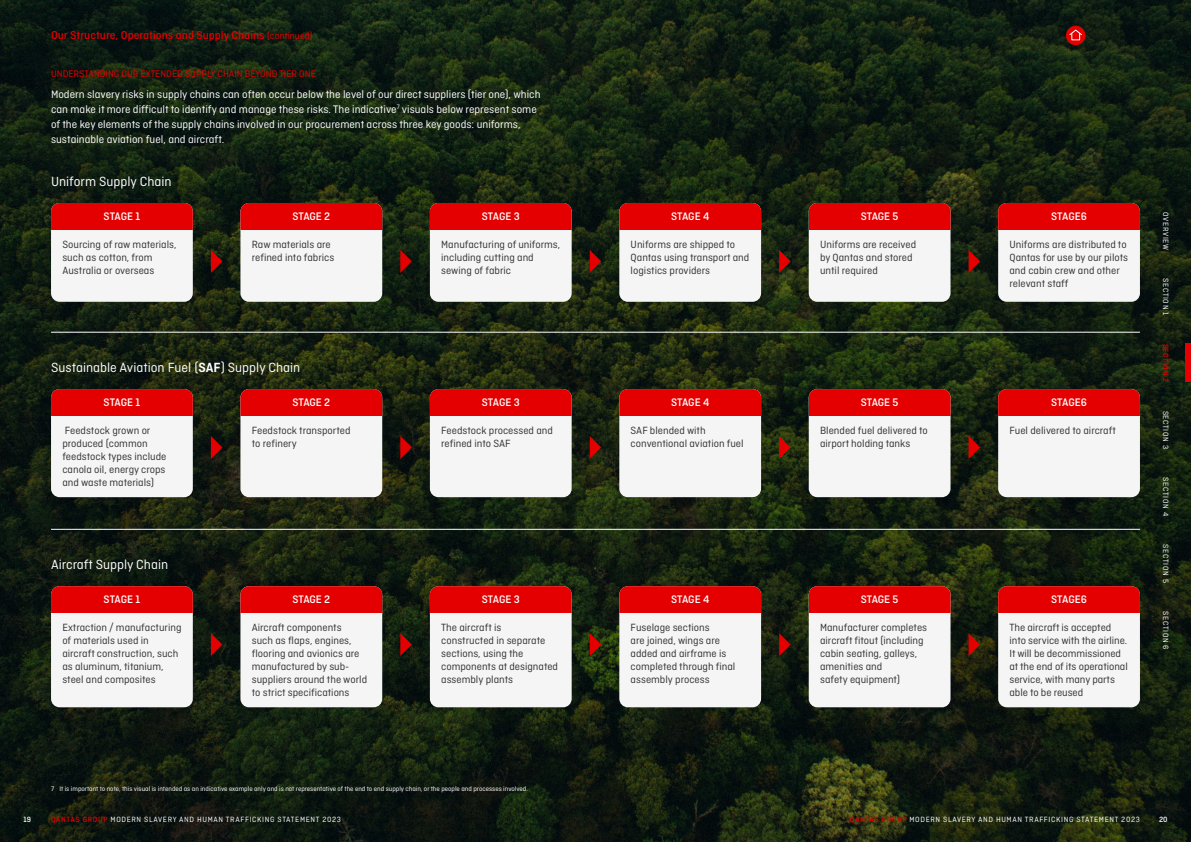
<style>
.page{position:relative;width:1191px;height:842px;background:#fff}
.page>*{position:absolute;margin:0;border:0;box-sizing:border-box;transform-origin:0 0}
.t1{font:14px "Ciutadella";color:#fff}
.t2{font:500 12px "Ciutadella";color:#e40000}
.t3{font:11.5px/15px "Ciutadella";color:#fff}
.t4{font:500 11.5px "Ciutadella";color:#fff}
.t5{font:11px/13px "Ciutadella";color:#323232}
.t6{font:10px "Ciutadella";color:#e40000}
.t7{font:8px "Ciutadella";letter-spacing:.08em;color:#fff}
.t8{font:500 8px "Ciutadella";letter-spacing:.08em;color:#e40000}
.t9{font:500 8px "Ciutadella";color:#fff}
.t10{font:7px "Ciutadella";color:#fff}
.s1{font-weight:400;font-size:10px}
.s2{font-weight:600}
.s3{font-weight:500;color:#e40000}
</style>
<div class="page">
<img style="left:0;top:0;width:1191px;height:842px">
<hr style="left:51px;top:332px;width:1089px;height:1px;background:#fff">
<hr style="left:51px;top:529px;width:1089px;height:1px;background:#fff">
<svg style="left:211px;top:250px;width:11px;height:23px"></svg>
<svg style="left:400px;top:250px;width:12px;height:23px"></svg>
<svg style="left:590px;top:250px;width:11px;height:23px"></svg>
<svg style="left:779px;top:250px;width:11px;height:23px"></svg>
<svg style="left:968px;top:250px;width:12px;height:23px"></svg>
<div style="left:51px;top:203px;width:142px;height:99px;background:#f5f5f5;border-radius:9px"></div>
<div style="left:51px;top:203px;width:142px;height:26px;background:#e40000"></div>
<div style="left:240px;top:203px;width:142px;height:99px;background:#f5f5f5;border-radius:9px"></div>
<div style="left:240px;top:203px;width:142px;height:26px;background:#e40000"></div>
<div style="left:430px;top:203px;width:141px;height:99px;background:#f5f5f5;border-radius:9px"></div>
<div style="left:430px;top:203px;width:141px;height:26px;background:#e40000"></div>
<div style="left:619px;top:203px;width:142px;height:99px;background:#f5f5f5;border-radius:9px"></div>
<div style="left:619px;top:203px;width:142px;height:26px;background:#e40000"></div>
<div style="left:808px;top:203px;width:142px;height:99px;background:#f5f5f5;border-radius:9px"></div>
<div style="left:808px;top:203px;width:142px;height:26px;background:#e40000"></div>
<div style="left:998px;top:203px;width:142px;height:99px;background:#f5f5f5;border-radius:9px"></div>
<div style="left:998px;top:203px;width:142px;height:26px;background:#e40000"></div>
<svg style="left:211px;top:436px;width:11px;height:23px"></svg>
<svg style="left:400px;top:436px;width:12px;height:23px"></svg>
<svg style="left:590px;top:436px;width:11px;height:23px"></svg>
<svg style="left:779px;top:436px;width:11px;height:23px"></svg>
<svg style="left:968px;top:436px;width:12px;height:23px"></svg>
<svg style="left:211px;top:633px;width:11px;height:23px"></svg>
<svg style="left:400px;top:633px;width:12px;height:23px"></svg>
<svg style="left:590px;top:633px;width:11px;height:23px"></svg>
<svg style="left:779px;top:633px;width:11px;height:23px"></svg>
<svg style="left:968px;top:633px;width:12px;height:23px"></svg>
<div style="left:51px;top:389px;width:142px;height:108px;background:#f5f5f5;border-radius:9px"></div>
<div style="left:51px;top:389px;width:142px;height:26px;background:#e40000"></div>
<div style="left:240px;top:389px;width:142px;height:108px;background:#f5f5f5;border-radius:9px"></div>
<div style="left:240px;top:389px;width:142px;height:26px;background:#e40000"></div>
<div style="left:430px;top:389px;width:141px;height:108px;background:#f5f5f5;border-radius:9px"></div>
<div style="left:430px;top:389px;width:141px;height:26px;background:#e40000"></div>
<div style="left:619px;top:389px;width:142px;height:108px;background:#f5f5f5;border-radius:9px"></div>
<div style="left:619px;top:389px;width:142px;height:26px;background:#e40000"></div>
<div style="left:808px;top:389px;width:142px;height:108px;background:#f5f5f5;border-radius:9px"></div>
<div style="left:808px;top:389px;width:142px;height:26px;background:#e40000"></div>
<div style="left:998px;top:389px;width:142px;height:108px;background:#f5f5f5;border-radius:9px"></div>
<div style="left:998px;top:389px;width:142px;height:26px;background:#e40000"></div>
<div style="left:240px;top:586px;width:142px;height:121px;background:#f5f5f5;border-radius:9px"></div>
<div style="left:240px;top:586px;width:142px;height:26px;background:#e40000"></div>
<div style="left:51px;top:586px;width:142px;height:121px;background:#f5f5f5;border-radius:9px"></div>
<div style="left:51px;top:586px;width:142px;height:26px;background:#e40000"></div>
<div style="left:430px;top:586px;width:141px;height:121px;background:#f5f5f5;border-radius:9px"></div>
<div style="left:430px;top:586px;width:141px;height:26px;background:#e40000"></div>
<div style="left:619px;top:586px;width:142px;height:121px;background:#f5f5f5;border-radius:9px"></div>
<div style="left:619px;top:586px;width:142px;height:26px;background:#e40000"></div>
<div style="left:808px;top:586px;width:142px;height:121px;background:#f5f5f5;border-radius:9px"></div>
<div style="left:808px;top:586px;width:142px;height:26px;background:#e40000"></div>
<div style="left:998px;top:586px;width:142px;height:121px;background:#f5f5f5;border-radius:9px"></div>
<div style="left:998px;top:586px;width:142px;height:26px;background:#e40000"></div>
<div style="left:1066px;top:26px;width:19px;height:19px;background:#e40000;border-radius:50%"></div>
<svg style="left:1069px;top:29px;width:13px;height:6px"></svg>
<div style="left:1071px;top:33px;width:9px;height:7px;border:1px solid #fff"></div>
<div style="left:1185px;top:344px;width:6px;height:38px;background:#e40000"></div>
<p class="t2" style="left:51px;top:29px;width:263px">Our Structure, Operations and Supply Chains <span class="s1">(continued)</span></p>
<p class="t6" style="left:51px;top:69px;width:266px">UNDERSTANDING OUR EXTENDED SUPPLY CHAIN BEYOND TIER ONE</p>
<p class="t3" style="left:51px;top:87px;width:491px">Modern slavery risks in supply chains can often occur below the level of our direct suppliers (tier one), which can make it more difficult to identify and manage these risks. The indicative<sup>7</sup> visuals below represent some of the key elements of the supply chains involved in our procurement across three key goods: uniforms, sustainable aviation fuel, and aircraft.</p>
<p class="t1" style="left:51px;top:173px;width:122px">Uniform Supply Chain</p>
<p class="t4" style="left:104px;top:210px;width:38px">STAGE 1</p>
<p class="t5" style="left:62px;top:238px;width:116px">Sourcing of raw materials, such as cotton, from<br>Australia or overseas</p>
<p class="t4" style="left:292px;top:210px;width:39px">STAGE 2</p>
<p class="t5" style="left:252px;top:238px;width:84px">Raw materials are refined into fabrics</p>
<p class="t4" style="left:482px;top:210px;width:39px">STAGE 3</p>
<p class="t5" style="left:441px;top:238px;width:121px">Manufacturing of uniforms, including cutting and sewing of fabric</p>
<p class="t4" style="left:671px;top:210px;width:40px">STAGE 4</p>
<p class="t5" style="left:630px;top:238px;width:120px">Uniforms are shipped to<br>Qantas using transport and logistics providers</p>
<p class="t4" style="left:860px;top:210px;width:39px">STAGE 5</p>
<p class="t5" style="left:820px;top:238px;width:98px">Uniforms are received by Qantas and stored until required</p>
<p class="t4" style="left:1051px;top:210px;width:37px">STAGE6</p>
<p class="t5" style="left:1009px;top:238px;width:120px">Uniforms are distributed to<br>Qantas for use by our pilots and cabin crew and other relevant staff</p>
<p class="t7" style="left:1170px;top:212px;width:39px;rotate:90deg">OVERVIEW</p>
<p class="t7" style="left:1170px;top:278px;width:39px;rotate:90deg">SECTION 1</p>
<p class="t1" style="left:51px;top:359px;width:251px">Sustainable Aviation Fuel (<span class="s2">SAF</span>) Supply Chain</p>
<p class="t8" style="left:1170px;top:344px;width:40px;rotate:90deg">SECTION 2</p>
<p class="t4" style="left:104px;top:396px;width:38px">STAGE 1</p>
<p class="t5" style="left:62px;top:424px;width:105px">Feedstock grown or produced (common feedstock types include canola oil, energy crops and waste materials)</p>
<p class="t1" style="left:51px;top:557px;width:119px">Aircraft Supply Chain</p>
<p class="t4" style="left:104px;top:593px;width:38px">STAGE 1</p>
<p class="t5" style="left:62px;top:621px;width:121px">Extraction / manufacturing of materials used in aircraft construction, such as aluminum, titanium, steel and composites</p>
<p class="t4" style="left:292px;top:396px;width:39px">STAGE 2</p>
<p class="t5" style="left:252px;top:424px;width:100px">Feedstock transported to refinery</p>
<p class="t4" style="left:292px;top:593px;width:39px">STAGE 2</p>
<p class="t5" style="left:252px;top:621px;width:117px">Aircraft components<br>such as flaps, engines, flooring and avionics are manufactured by sub&shy;suppliers around the world to strict specifications</p>
<p class="t4" style="left:482px;top:396px;width:39px">STAGE 3</p>
<p class="t5" style="left:441px;top:424px;width:113px">Feedstock processed and refined into SAF</p>
<p class="t4" style="left:482px;top:593px;width:39px">STAGE 3</p>
<p class="t5" style="left:441px;top:621px;width:118px">The aircraft is<br>constructed in separate sections, using the components at designated assembly plants</p>
<p class="t4" style="left:671px;top:396px;width:40px">STAGE 4</p>
<p class="t5" style="left:630px;top:424px;width:114px">SAF blended with conventional aviation fuel</p>
<p class="t4" style="left:671px;top:593px;width:40px">STAGE 4</p>
<p class="t5" style="left:630px;top:621px;width:106px">Fuselage sections<br>are joined, wings are added and airframe is completed through final assembly process</p>
<p class="t4" style="left:860px;top:396px;width:39px">STAGE 5</p>
<p class="t5" style="left:820px;top:424px;width:109px">Blended fuel delivered to airport holding tanks</p>
<p class="t4" style="left:860px;top:593px;width:39px">STAGE 5</p>
<p class="t5" style="left:820px;top:621px;width:109px">Manufacturer completes aircraft fitout (including cabin seating, galleys, amenities and<br>safety equipment)</p>
<p class="t4" style="left:1051px;top:396px;width:37px">STAGE6</p>
<p class="t5" style="left:1009px;top:424px;width:108px">Fuel delivered to aircraft</p>
<p class="t4" style="left:1051px;top:593px;width:37px">STAGE6</p>
<p class="t5" style="left:1009px;top:621px;width:120px">The aircraft is accepted into service with the airline.<br>It will be decommissioned at the end of its operational service, with many parts able to be reused</p>
<p class="t7" style="left:1170px;top:410px;width:40px;rotate:90deg">SECTION 3</p>
<p class="t7" style="left:1170px;top:477px;width:40px;rotate:90deg">SECTION 4</p>
<p class="t7" style="left:1170px;top:544px;width:40px;rotate:90deg">SECTION 5</p>
<p class="t7" style="left:1170px;top:611px;width:40px;rotate:90deg">SECTION 6</p>
<p class="t10" style="left:51px;top:785px;width:478px">7 It is important to note, this visual is intended as an indicative example only and is not representative of the end to end supply chain, or the people and processes involved.</p>
<p class="t9" style="left:23px;top:815px;width:9px">19</p>
<p class="t7" style="left:51px;top:815px;width:291px"><span class="s3">QANTAS GROUP</span> MODERN SLAVERY AND HUMAN TRAFFICKING STATEMENT 2023</p>
<p class="t7" style="left:850px;top:815px;width:291px"><span class="s3">QANTAS GROUP</span> MODERN SLAVERY AND HUMAN TRAFFICKING STATEMENT 2023</p>
<p class="t9" style="left:1159px;top:815px;width:10px">20</p>
</div>
